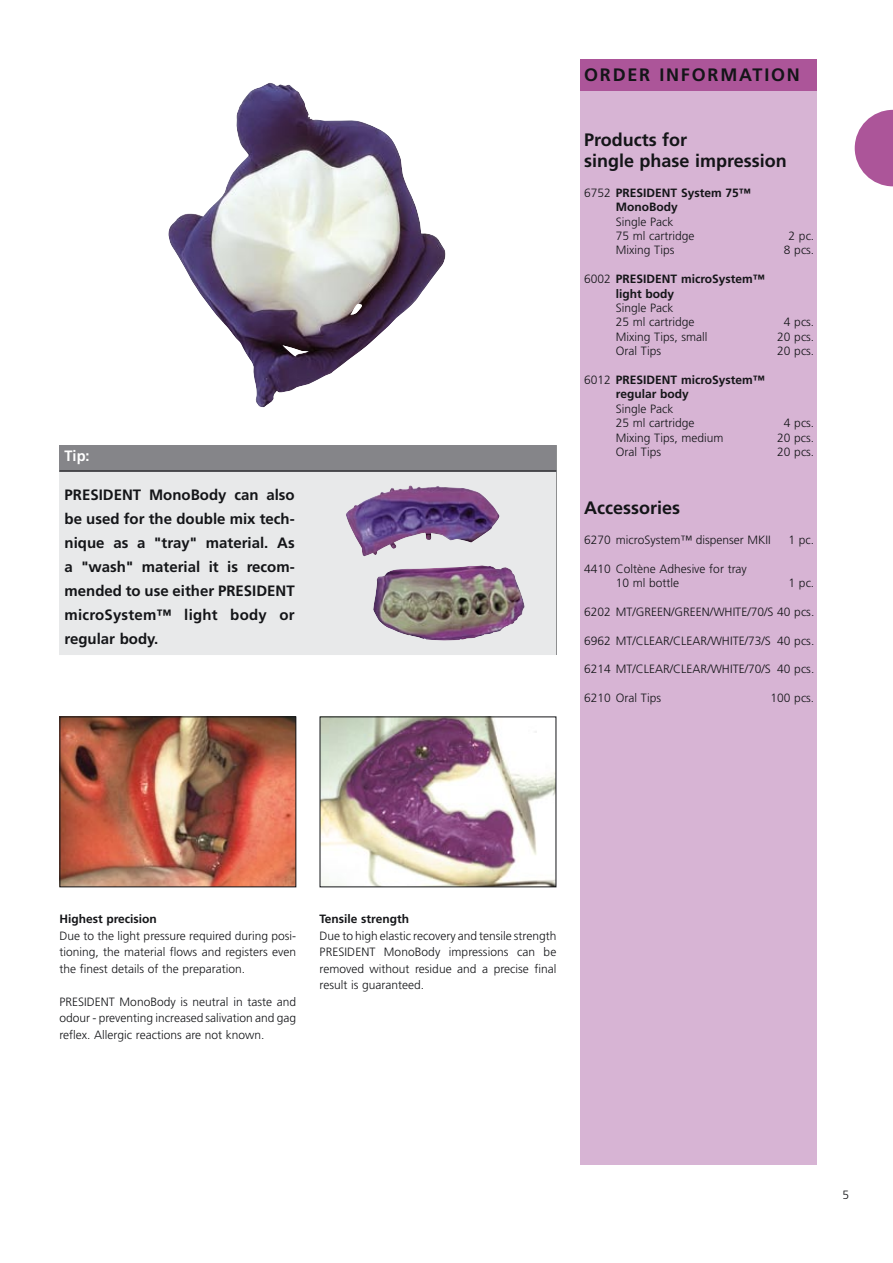
<style>
.page{position:relative;width:893px;height:1263px;background:#fff}
.page>*{position:absolute;margin:0;border:0;box-sizing:border-box;transform-origin:0 0}
.t1{font:700 18px/21.6px "Frutiger";color:#141518}
.t2{font:700 18px "Frutiger";letter-spacing:.1em;color:#141518}
.t3{font:700 15px/24px "Frutiger";color:#141518;text-align:justify}
.t4{font:700 15px "Frutiger";color:#fff}
.t5{font:300 12px/16.5px "Frutiger";color:#141518}
.t6{font:700 12px/14.4px "Frutiger";color:#141518}
.s1{font-weight:300}
</style>
<div class="page">
<div style="left:60px;top:471px;width:496px;height:184px;background:#e8e9ea"></div>
<div style="left:60px;top:445px;width:496px;height:26px;background:#858589"></div>
<svg style="left:855px;top:110px;width:38px;height:76px"></svg>
<img style="left:322px;top:718px;width:232px;height:167px">
<img style="left:62px;top:718px;width:232px;height:167px">
<div style="left:60px;top:716px;width:236px;height:171px;border:1px solid #141518"></div>
<div style="left:580px;top:60px;width:236px;height:1105px;background:#d7b4d4"></div>
<div style="left:580px;top:60px;width:236px;height:31px;background:#ac5599"></div>
<img style="left:168px;top:83px;width:278px;height:324px">
<hr style="left:60px;top:471px;width:496px;height:1px;background:#141518">
<img style="left:346px;top:485px;width:154px;height:71px">
<img style="left:373px;top:565px;width:152px;height:76px">
<p class="t4" style="left:65px;top:447px;width:27px">Tip:</p>
<p class="t3" style="left:65px;top:483px;width:232px">PRESIDENT MonoBody can also be used for the double mix tech&shy;nique as a "tray" material. As a "wash" material it is recom&shy;mended to use either PRESIDENT microSystem™ light body or regular body.</p>
<h1 class="t2" style="left:584px;top:64px;width:217px">ORDER INFORMATION</h1>
<h1 class="t1" style="left:584px;top:129px;width:204px">Products for<br>single phase impression</h1>
<p class="t6" style="left:616px;top:186px;width:136px;text-indent:-32px"><span class="s1">6752</span> PRESIDENT System 75™<br>MonoBody</p>
<p class="t5" style="left:616px;top:214px;width:80px;line-height:14.4px">Single Pack<br>75 ml cartridge</p>
<p class="t5" style="left:789px;top:228px;width:27px">2 pc.</p>
<p class="t5" style="left:616px;top:242px;width:60px">Mixing Tips</p>
<p class="t5" style="left:784px;top:242px;width:32px">8 pcs.</p>
<p class="t6" style="left:616px;top:272px;width:150px;text-indent:-32px"><span class="s1">6002</span> PRESIDENT microSystem™ light body</p>
<p class="t5" style="left:616px;top:301px;width:80px;line-height:14.4px">Single Pack<br>25 ml cartridge</p>
<p class="t5" style="left:784px;top:314px;width:32px">4 pcs.</p>
<p class="t5" style="left:616px;top:329px;width:93px">Mixing Tips, small</p>
<p class="t5" style="left:777px;top:329px;width:39px">20 pcs.</p>
<p class="t5" style="left:616px;top:343px;width:47px">Oral Tips</p>
<p class="t5" style="left:777px;top:343px;width:39px">20 pcs.</p>
<p class="t6" style="left:616px;top:373px;width:150px;text-indent:-32px"><span class="s1">6012</span> PRESIDENT microSystem™ regular body</p>
<p class="t5" style="left:616px;top:402px;width:80px;line-height:14.4px">Single Pack<br>25 ml cartridge</p>
<p class="t5" style="left:784px;top:415px;width:32px">4 pcs.</p>
<p class="t5" style="left:616px;top:429px;width:109px">Mixing Tips, medium</p>
<p class="t5" style="left:777px;top:429px;width:39px">20 pcs.</p>
<p class="t5" style="left:616px;top:444px;width:47px">Oral Tips</p>
<p class="t5" style="left:777px;top:444px;width:39px">20 pcs.</p>
<h1 class="t1" style="left:584px;top:497px;width:97px">Accessories</h1>
<p class="t5" style="left:584px;top:531px;width:188px">6270 microSystem™ dispenser MKII</p>
<p class="t5" style="left:789px;top:531px;width:27px">1 pc.</p>
<p class="t5" style="left:616px;top:561px;width:133px;line-height:14.4px;text-indent:-32px">4410 Coltène Adhesive for tray<br>10 ml bottle</p>
<p class="t5" style="left:789px;top:575px;width:27px">1 pc.</p>
<p class="t5" style="left:584px;top:603px;width:232px">6202 MT/GREEN/GREEN/WHITE/70/S 40 pcs.</p>
<p class="t5" style="left:584px;top:632px;width:232px">6962 MT/CLEAR/CLEAR/WHITE/73/S 40 pcs.</p>
<p class="t5" style="left:584px;top:661px;width:232px">6214 MT/CLEAR/CLEAR/WHITE/70/S 40 pcs.</p>
<p class="t5" style="left:584px;top:690px;width:79px">6210 Oral Tips</p>
<p class="t5" style="left:771px;top:690px;width:45px">100 pcs.</p>
<p class="t6" style="left:60px;top:912px;width:99px">Highest precision</p>
<p class="t5" style="left:60px;top:927px;width:238px;text-align:justify">Due to the light pressure required during posi&shy;tioning, the material flows and registers even the finest details of the preparation.</p>
<p class="t5" style="left:60px;top:993px;width:238px;text-align:justify">PRESIDENT MonoBody is neutral in taste and odour - preventing increased salivation and gag reflex. Allergic reactions are not known.</p>
<p class="t6" style="left:320px;top:912px;width:91px">Tensile strength</p>
<p class="t5" style="left:320px;top:927px;width:238px;text-align:justify">Due to high elastic recovery and tensile strength PRESIDENT MonoBody impressions can be removed without residue and a precise final result is guaranteed.</p>
<p class="t5" style="left:843px;top:1187px;width:8px">5</p>
</div>
